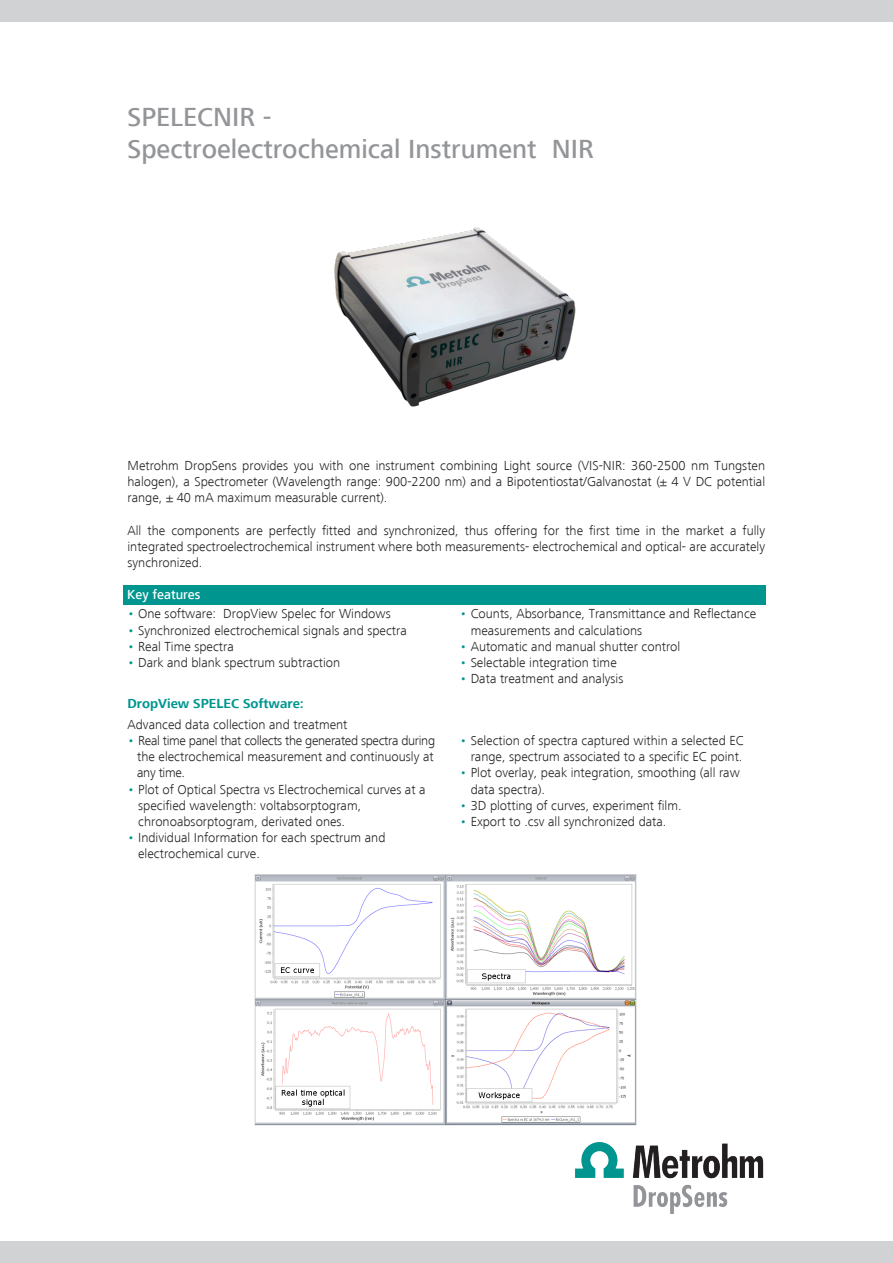
<style>
.page{position:relative;width:893px;height:1263px;background:#fff}
.page>*{position:absolute;margin:0;border:0;box-sizing:border-box;transform-origin:0 0}
.t1{font:500 27px/32.4px "Frutiger Next LT";color:#939598}
.t2{font:300 13.5px/16.2px "Frutiger Next LT";color:#231f20}
.t3{font:700 13.5px "Frutiger Next LT";color:#00968f}
.t4{font:500 13.5px "Frutiger Next LT";color:#fff}
.s1{color:#00968f}
</style>
<div class="page">
<img style="left:575px;top:1142px;width:189px;height:72px">
<img style="left:254px;top:874px;width:383px;height:252px">
<img style="left:334px;top:227px;width:242px;height:180px">
<div style="left:0;top:0;width:893px;height:21px;background:#d1d2d4"></div>
<div style="left:0;top:1241px;width:893px;height:22px;background:#d1d2d4"></div>
<div style="left:123px;top:586px;width:642px;height:19px;background:#00968f"></div>
<h1 class="t1" style="left:128px;top:101px;width:468px">SPELECNIR -<br>Spectroelectrochemical Instrument NIR</h1>
<p class="t2" style="left:128px;top:457px;width:639px;text-align:justify">Metrohm DropSens provides you with one instrument combining Light source (VIS-NIR: 360-2500 nm Tungsten halogen), a Spectrometer (Wavelength range: 900-2200 nm) and a Bipotentiostat/Galvanostat (± 4 V DC potential range, ± 40 mA maximum measurable current).</p>
<p class="t2" style="left:128px;top:522px;width:639px;text-align:justify">All the components are perfectly fitted and synchronized, thus offering for the first time in the market a fully integrated spectroelectrochemical instrument where both measurements- electrochemical and optical- are accurately synchronized.</p>
<p class="t4" style="left:127px;top:587px;width:75px">Key features</p>
<p class="t2" style="left:127px;top:606px;width:265px"><span class="s1">•</span> One software: DropView Spelec for Windows</p>
<p class="t2" style="left:127px;top:622px;width:281px"><span class="s1">•</span> Synchronized electrochemical signals and spectra</p>
<p class="t2" style="left:127px;top:638px;width:108px"><span class="s1">•</span> Real Time spectra</p>
<p class="t2" style="left:127px;top:654px;width:214px"><span class="s1">•</span> Dark and blank spectrum subtraction</p>
<p class="t3" style="left:128px;top:696px;width:178px">DropView SPELEC Software:</p>
<p class="t2" style="left:127px;top:716px;width:222px">Advanced data collection and treatment</p>
<p class="t2" style="left:137px;top:732px;width:299px;text-align:justify;text-indent:-10px"><span class="s1">•</span> Real time panel that collects the generated spectra during the electrochemical measurement and continuously at any time.</p>
<p class="t2" style="left:138px;top:781px;width:289px;text-indent:-11px"><span class="s1">•</span> Plot of Optical Spectra vs Electrochemical curves at a specified wavelength: voltabsorptogram, chronoabsorptogram, derivated ones.</p>
<p class="t2" style="left:138px;top:830px;width:249px;text-indent:-11px"><span class="s1">•</span> Individual Information for each spectrum and electrochemical curve.</p>
<p class="t2" style="left:471px;top:606px;width:287px;text-indent:-11px"><span class="s1">•</span> Counts, Absorbance, Transmittance and Reflectance measurements and calculations</p>
<p class="t2" style="left:460px;top:638px;width:222px"><span class="s1">•</span> Automatic and manual shutter control</p>
<p class="t2" style="left:460px;top:654px;width:158px"><span class="s1">•</span> Selectable integration time</p>
<p class="t2" style="left:460px;top:671px;width:165px"><span class="s1">•</span> Data treatment and analysis</p>
<p class="t2" style="left:460px;top:732px;width:285px;text-align:right"><span class="s1">•</span> Selection of spectra captured within a selected EC range, spectrum associated to a specific EC point.</p>
<p class="t2" style="left:471px;top:765px;width:271px;text-indent:-11px"><span class="s1">•</span> Plot overlay, peak integration, smoothing (all raw data spectra).</p>
<p class="t2" style="left:460px;top:797px;width:223px"><span class="s1">•</span> 3D plotting of curves, experiment film.</p>
<p class="t2" style="left:460px;top:813px;width:208px"><span class="s1">•</span> Export to .csv all synchronized data.</p>
</div>
